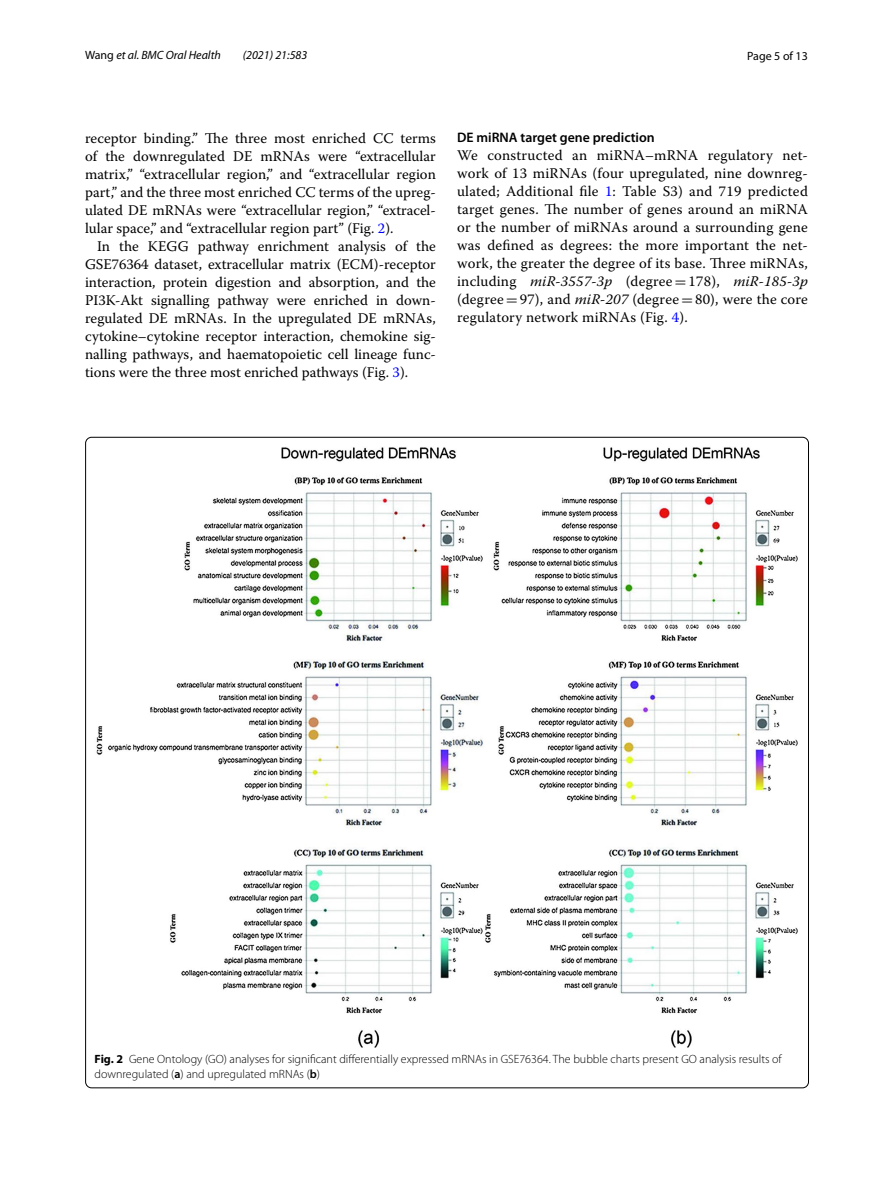
<style>
.page{position:relative;width:893px;height:1187px;background:#fff}
.page>*{position:absolute;margin:0;border:0;box-sizing:border-box;transform-origin:0 0}
.t1{font:14.7px/18px "Warnock Pro";color:#000;text-align:justify}
.t2{font:600 13.8px "Myriad Pro";color:#000}
.t3{font:300 12px/15px "Myriad Pro";color:#000}
.t4{font:italic 12px "Myriad Pro";color:#000}
.t5{font:12px "Myriad Pro";color:#000}
.s1{font-style:normal}
.s2{color:#00f}
.s3{font-style:italic}
.s4{font-family:"MTSY"}
.s5{font-weight:700}
.s6{font-weight:600}
</style>
<div class="page">
<img style="left:96px;top:447px;width:702px;height:600px">
<p class="t4" style="left:85px;top:48px;width:137px"><span class="s1">Wang</span> et al. BMC Oral Health</p>
<p class="t4" style="left:243px;top:48px;width:66px">(2021) 21:583</p>
<p class="t5" style="left:747px;top:48px;width:62px">Page 5 of 13</p>
<p class="t1" style="left:85px;top:128px;width:352px">receptor binding.” The three most enriched CC terms of the downregulated DE mRNAs were “extracellular matrix,” “extracellular region,” and “extracellular region part,” and the three most enriched CC terms of the upreg&shy;ulated DE mRNAs were “extracellular region,” “extracel&shy;lular space,” and “extracellular region part” (Fig. <span class="s2">2</span>).</p>
<p class="t1" style="left:85px;top:236px;width:352px;text-indent:12px">In the KEGG pathway enrichment analysis of the GSE76364 dataset, extracellular matrix (ECM)-receptor interaction, protein digestion and absorption, and the PI3K-Akt signalling pathway were enriched in down&shy;regulated DE mRNAs. In the upregulated DE mRNAs, cytokine–cytokine receptor interaction, chemokine sig&shy;nalling pathways, and haematopoietic cell lineage func&shy;tions were the three most enriched pathways (Fig. <span class="s2">3</span>).</p>
<p class="t2" style="left:457px;top:129px;width:199px">DE miRNA target gene prediction</p>
<p class="t1" style="left:457px;top:146px;width:352px">We constructed an miRNA–mRNA regulatory net&shy;work of 13 miRNAs (four upregulated, nine downreg&shy;ulated; Additional file <span class="s2">1</span>: Table S3) and 719 predicted target genes. The number of genes around an miRNA or the number of miRNAs around a surrounding gene was defined as degrees: the more important the net&shy;work, the greater the degree of its base. Three miRNAs, including <span class="s3">miR-3557-3p</span> (degree<span class="s4">=</span>178), <span class="s3">miR-185-3p </span>(degree<span class="s4">=</span>97), and <span class="s3">miR-207</span> (degree<span class="s4">=</span>80), were the core regulatory network miRNAs (Fig. <span class="s2">4</span>).</p>
<p class="t3" style="left:95px;top:1051px;width:689px"><span class="s5">Fig. 2</span> Gene Ontology (GO) analyses for significant differentially expressed mRNAs in GSE76364. The bubble charts present GO analysis results of downregulated (<span class="s6">a</span>) and upregulated mRNAs (<span class="s6">b</span>)</p>
</div>
